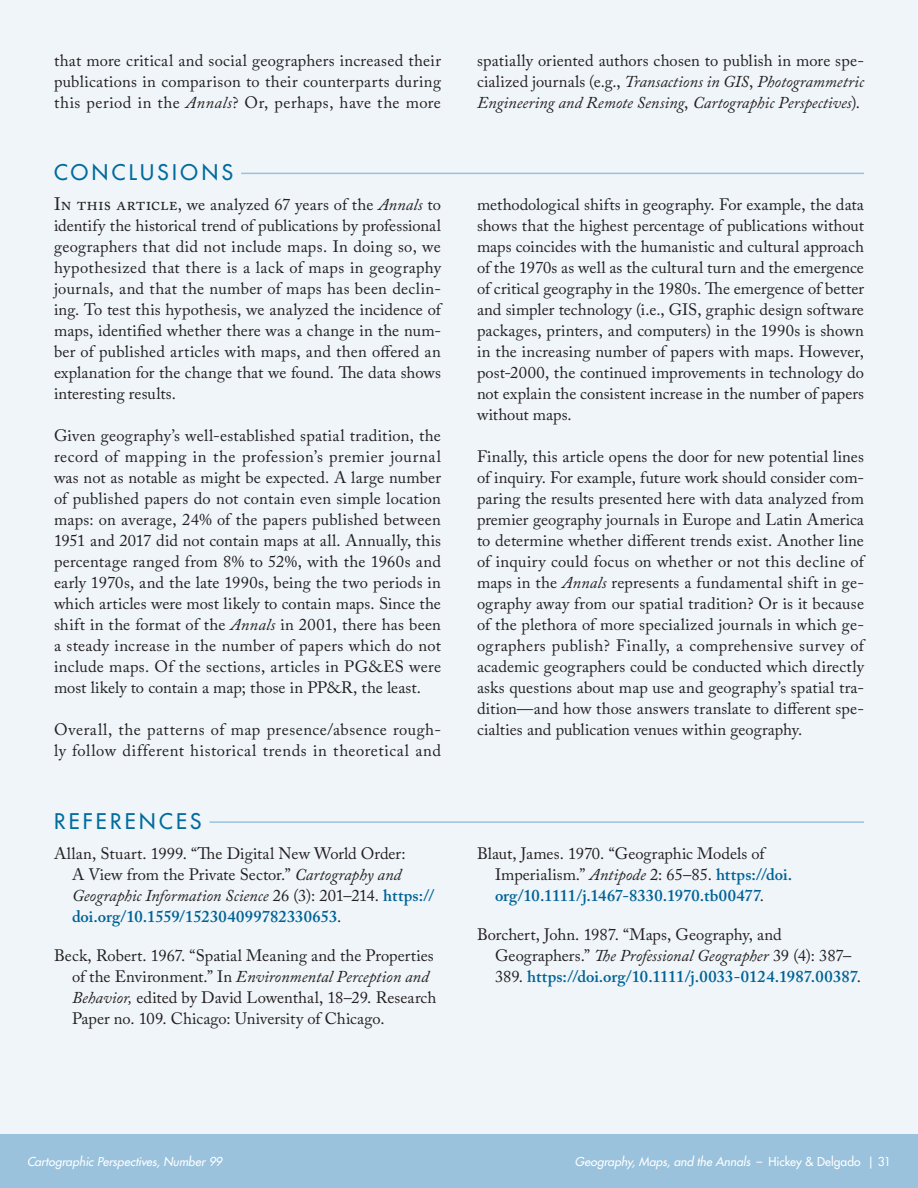
<style>
.page{position:relative;width:918px;height:1188px;background:#fff}
.page>*{position:absolute;margin:0;border:0;box-sizing:border-box;transform-origin:0 0}
.Greater_Header{font:500 21px "Futura Std";letter-spacing:.16em;color:#006b9d}
.Main_Body_Text{font:16.5px/21px "Adobe Caslon Pro";letter-spacing:.015em;color:#231f20;text-align:justify}
.References{font:16.5px/21px "Adobe Caslon Pro";letter-spacing:-.005em;color:#231f20}
.Main_Body_Text-2{font:italic 16.5px/21px "Adobe Caslon Pro";color:#231f20;text-align:justify}
.t1{font:italic 500 12px "Futura Std";letter-spacing:.005em;color:#fff}
.s1{font-style:italic}
.s2{font-style:normal}
.s3{font-size:18px}
.s4{font-weight:600;color:#006295}
</style>
<div class="page">
<div style="left:0;top:1134px;width:918px;height:54px;background:#9bc2dc"></div>
<div style="left:0;top:0;width:918px;height:1134px;background:#eff5f9"></div>
<hr style="left:54px;top:173px;width:810px;height:1px;background:#9bc2dc">
<hr style="left:54px;top:172px;width:187px;height:3px;background:#eff5f9">
<hr style="left:54px;top:821px;width:810px;height:2px;background:#9bc2dc">
<hr style="left:54px;top:821px;width:156px;height:3px;background:#eff5f9">
<p class="Main_Body_Text" style="left:54px;top:50px;width:389px">that more critical and social geographers increased their publications in comparison to their counterparts during this period in the <span class="s1">Annals</span>? Or, perhaps, have the more</p>
<p class="Main_Body_Text-2" style="left:477px;top:50px;width:389px"><span class="s2">spatially oriented authors chosen to publish in more spe&shy;cialized journals (e.g.,</span> Transactions in GIS<span class="s2">,</span> Photogrammetric Engineering and Remote Sensing<span class="s2">,</span> Cartographic Perspectives<span class="s2">).</span></p>
<p class="Greater_Header" style="left:54px;top:159px;width:180px">CONCLUSIONS</p>
<p class="Main_Body_Text" style="left:54px;top:194px;width:390px;text-align:left"><span class="s3">In this article</span>, we analyzed 67 years of the <span class="s1">Annals</span> to identify the historical trend of publications by professional geographers that did not include maps. In doing so, we hypothesized that there is a lack of maps in geography journals, and that the number of maps has been declin&shy;ing. To test this hypothesis, we analyzed the incidence of maps, identified whether there was a change in the num&shy;ber of published articles with maps, and then offered an explanation for the change that we found. The data shows interesting results.</p>
<p class="Main_Body_Text" style="left:54px;top:425px;width:389px">Given geography’s well-established spatial tradition, the record of mapping in the profession’s premier journal was not as notable as might be expected. A large number of published papers do not contain even simple location maps: on average, 24% of the papers published between 1951 and 2017 did not contain maps at all. Annually, this percentage ranged from 8% to 52%, with the 1960s and early 1970s, and the late 1990s, being the two periods in which articles were most likely to contain maps. Since the shift in the format of the <span class="s1">Annals</span> in 2001, there has been a steady increase in the number of papers which do not include maps. Of the sections, articles in PG&amp;ES were most likely to contain a map; those in PP&amp;R, the least.</p>
<p class="Main_Body_Text" style="left:54px;top:719px;width:389px">Overall, the patterns of map presence/absence rough&shy;ly follow different historical trends in theoretical and</p>
<p class="Greater_Header" style="left:54px;top:808px;width:149px">REFERENCES</p>
<p class="References" style="left:72px;top:843px;width:364px;text-indent:-18px">Allan, Stuart. 1999. “The Digital New World Order:<br>A View from the Private Sector.” <span class="s1">Cartography and Geographic Information Science</span> 26 (3): 201–214. <span class="s4">https:// doi.org/10.1559/152304099782330653</span>.</p>
<p class="References" style="left:72px;top:945px;width:366px;text-indent:-18px">Beck, Robert. 1967. “Spatial Meaning and the Properties of the Environment.” In <span class="s1">Environmental Perception and Behavior,</span> edited by David Lowenthal, 18–29. Research Paper no. 109. Chicago: University of Chicago.</p>
<p class="Main_Body_Text" style="left:477px;top:194px;width:389px">methodological shifts in geography. For example, the data shows that the highest percentage of publications without maps coincides with the humanistic and cultural approach of the 1970s as well as the cultural turn and the emergence of critical geography in the 1980s. The emergence of better and simpler technology (i.e., GIS, graphic design software packages, printers, and computers) in the 1990s is shown in the increasing number of papers with maps. However, post-2000, the continued improvements in technology do not explain the consistent increase in the number of papers without maps.</p>
<p class="Main_Body_Text" style="left:477px;top:446px;width:391px;text-align:left">Finally, this article opens the door for new potential lines of inquiry. For example, future work should consider com&shy;paring the results presented here with data analyzed from premier geography journals in Europe and Latin America to determine whether different trends exist. Another line of inquiry could focus on whether or not this decline of maps in the <span class="s1">Annals</span> represents a fundamental shift in ge&shy;ography away from our spatial tradition? Or is it because of the plethora of more specialized journals in which ge&shy;ographers publish? Finally, a comprehensive survey of academic geographers could be conducted which directly asks questions about map use and geography’s spatial tra&shy;dition—and how those answers translate to different spe&shy;cialties and publication venues within geography.</p>
<p class="References" style="left:495px;top:843px;width:299px;text-indent:-18px">Blaut, James. 1970. “Geographic Models of<br>Imperialism.” <span class="s1">Antipode</span> 2: 65–85. <span class="s4">https://doi. org/10.1111/j.1467-8330.1970.tb00477</span>.</p>
<p class="References" style="left:495px;top:924px;width:367px;text-indent:-18px">Borchert, John. 1987. “Maps, Geography, and<br>Geographers.” <span class="s1">The Professional Geographer</span> 39 (4): 387–<br>389. <span class="s4">https://doi.org/10.1111/j.0033-0124.1987.00387</span>.</p>
<p class="t1" style="left:27px;top:1154px;width:197px">Cartographic Perspectives, Number 99</p>
<p class="t1" style="left:575px;top:1154px;width:318px">Geography, Maps, and the Annals <span class="s2">– Hickey &amp; Delgado | 31</span></p>
</div>
